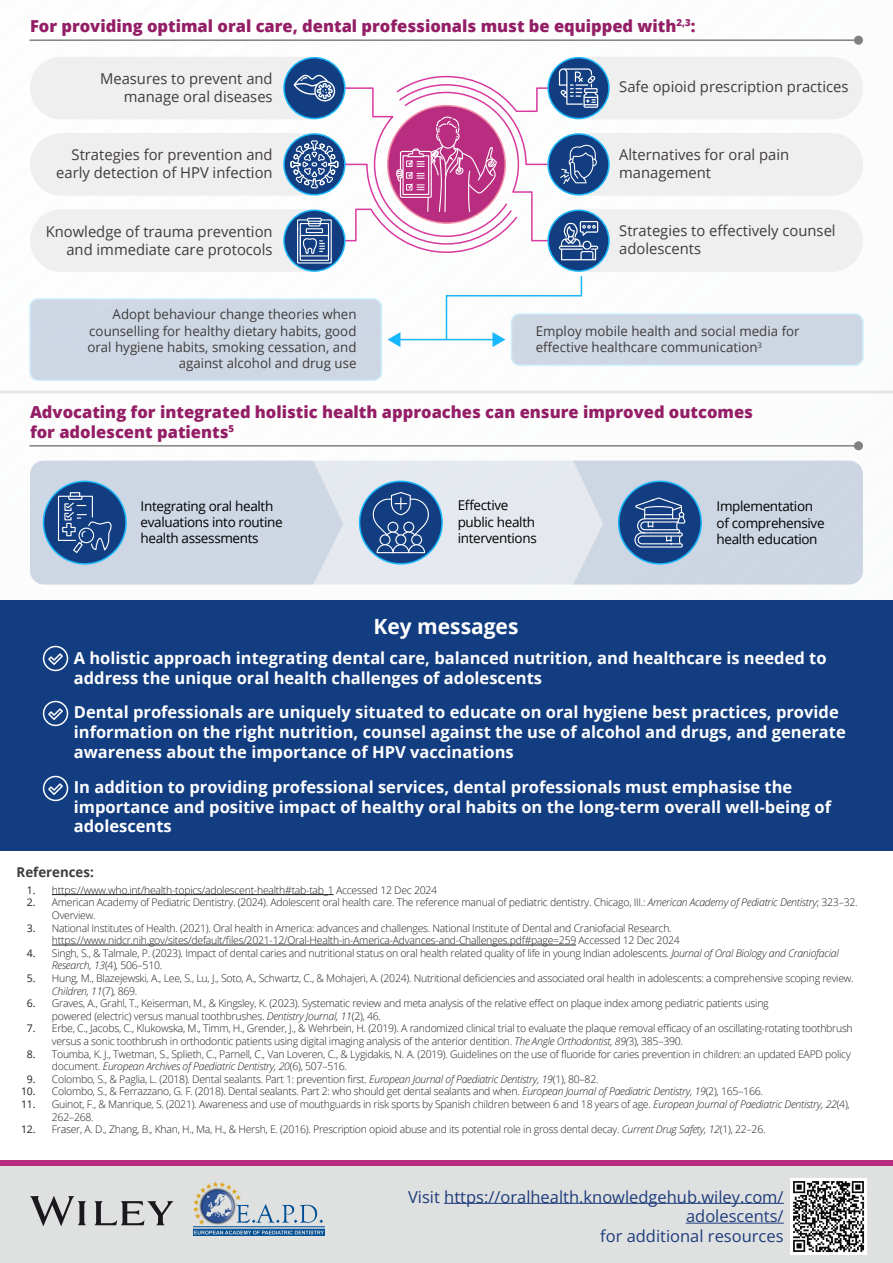
<style>
.page{position:relative;width:893px;height:1263px;background:#fff}
.page>*{position:absolute;margin:0;border:0;box-sizing:border-box;transform-origin:0 0}
.t1{font:700 21px "Open Sans";color:#fff}
.t2{font:700 16.5px/19.8px "Open Sans";color:#fff}
.t3{font:800 16.5px/19.8px "Open Sans";color:#941e66}
.t4{font:16.5px/19.8px "Open Sans";color:#1e3c7c;text-align:right}
.t5{font:15px/18px "Open Sans";color:#403c3a;text-align:right}
.t6{font:13.5px/16.2px "Open Sans";color:#403c3a;text-align:right}
.t7{font:13.5px/16.2px "Open Sans";letter-spacing:-.025em;color:#000}
.t8{font:700 13.5px "Open Sans";color:#403c3a}
.t9{font:300 10.5px/12.6px "Open Sans";letter-spacing:-.025em;color:#231f20}
.t10{font:10.5px/12.6px "Open Sans";color:#231f20}
.s1{font-style:italic}
</style>
<div class="page">
<div style="left:0;top:1163px;width:893px;height:100px;background:#dfe1e1"></div>
<div style="left:0;top:1160px;width:893px;height:6px;background:#b92d80"></div>
<svg style="left:94px;top:1201px;width:80px;height:24px"></svg>
<svg style="left:30px;top:1196px;width:56px;height:30px"></svg>
<hr style="left:52px;top:894px;width:282px;height:1px;background:#231f20">
<hr style="left:52px;top:945px;width:524px;height:1px;background:#231f20">
<div style="left:0;top:600px;width:893px;height:250px;background:#123d80"></div>
<hr style="left:0;top:390px;width:893px;height:3px;background:#e6e6e6">
<div style="left:43px;top:646px;width:25px;height:25px;border:1px solid #fff;border-radius:50%"></div>
<svg style="left:48px;top:653px;width:15px;height:12px"></svg>
<div style="left:43px;top:701px;width:25px;height:25px;border:1px solid #fff;border-radius:50%"></div>
<svg style="left:48px;top:708px;width:15px;height:12px"></svg>
<div style="left:43px;top:776px;width:25px;height:25px;border:1px solid #fff;border-radius:50%"></div>
<svg style="left:48px;top:783px;width:15px;height:12px"></svg>
<hr style="left:30px;top:39px;width:829px;height:2px;background:#818181">
<div style="left:854px;top:36px;width:9px;height:9px;background:#818181;border-radius:50%"></div>
<hr style="left:30px;top:445px;width:829px;height:2px;background:#818181">
<div style="left:854px;top:441px;width:9px;height:9px;background:#818181;border-radius:50%"></div>
<div style="left:30px;top:57px;width:315px;height:62px;background:#efefef;border-radius:31px"></div>
<div style="left:30px;top:133px;width:315px;height:63px;background:#efefef;border-radius:31px"></div>
<div style="left:30px;top:209px;width:315px;height:63px;background:#efefef;border-radius:31px"></div>
<div style="left:548px;top:57px;width:315px;height:62px;background:#efefef;border-radius:31px"></div>
<div style="left:548px;top:133px;width:315px;height:63px;background:#efefef;border-radius:31px"></div>
<div style="left:548px;top:209px;width:315px;height:63px;background:#efefef;border-radius:31px"></div>
<svg style="left:284px;top:58px;width:61px;height:61px"></svg>
<svg style="left:284px;top:134px;width:61px;height:61px"></svg>
<svg style="left:284px;top:210px;width:61px;height:61px"></svg>
<svg style="left:548px;top:58px;width:61px;height:61px"></svg>
<svg style="left:548px;top:134px;width:61px;height:61px"></svg>
<svg style="left:548px;top:210px;width:61px;height:61px"></svg>
<div style="left:30px;top:299px;width:351px;height:81px;background:#ced7e4;border-radius:8px"></div>
<div style="left:29px;top:298px;width:353px;height:83px;border:2px solid #18b7fb;border-radius:8px"></div>
<div style="left:511px;top:314px;width:352px;height:51px;background:#ced6e3;border-radius:8px"></div>
<div style="left:511px;top:313px;width:353px;height:53px;border:2px solid #18b7fb;border-radius:8px"></div>
<svg style="left:290px;top:39px;width:308px;height:308px"></svg>
<svg style="left:30px;top:461px;width:833px;height:124px;background:#b8c6d9"></svg>
<img style="left:194px;top:1181px;width:130px;height:54px">
<hr style="left:444px;top:1203px;width:340px;height:1px;background:#1e3c7c">
<hr style="left:686px;top:1223px;width:98px;height:1px;background:#1e3c7c">
<img style="left:790px;top:1178px;width:76px;height:76px">
<h2 class="t3" style="left:30px;top:15px;width:667px">For providing optimal oral care, dental professionals must be equipped with<sup>2,3</sup>:</h2>
<h3 class="t5" style="left:100px;top:69px;width:174px">Measures to prevent and manage oral diseases</h3>
<h3 class="t5" style="left:56px;top:145px;width:218px">Strategies for prevention and early detection of HPV infection</h3>
<h3 class="t5" style="left:46px;top:222px;width:228px">Knowledge of trauma prevention and immediate care protocols</h3>
<p class="t6" style="left:87px;top:306px;width:270px">Adopt behaviour change theories when counselling for healthy dietary habits, good oral hygiene habits, smoking cessation, and against alcohol and drug use</p>
<h3 class="t5" style="left:619px;top:77px;width:231px">Safe opioid prescription practices</h3>
<h3 class="t5" style="left:619px;top:145px;width:171px;text-align:left">Alternatives for oral pain management</h3>
<h3 class="t5" style="left:619px;top:221px;width:218px;text-align:left">Strategies to effectively counsel adolescents</h3>
<p class="t6" style="left:536px;top:323px;width:265px;text-align:left">Employ mobile health and social media for effective healthcare communication<sup>3</sup></p>
<h2 class="t3" style="left:30px;top:401px;width:724px">Advocating for integrated holistic health approaches can ensure improved outcomes for adolescent patients<sup>5</sup></h2>
<p class="t7" style="left:141px;top:497px;width:143px">Integrating oral health evaluations into routine health assessments</p>
<p class="t7" style="left:458px;top:497px;width:81px">Effective public health interventions</p>
<p class="t7" style="left:717px;top:498px;width:110px">Implementation of comprehensive health education</p>
<h1 class="t1" style="left:373px;top:612px;width:147px">Key messages</h1>
<h2 class="t2" style="left:74px;top:647px;width:754px">A holistic approach integrating dental care, balanced nutrition, and healthcare is needed to address the unique oral health challenges of adolescents</h2>
<p class="t2" style="left:74px;top:702px;width:773px">Dental professionals are uniquely situated to educate on oral hygiene best practices, provide information on the right nutrition, counsel against the use of alcohol and drugs, and generate awareness about the importance of HPV vaccinations</p>
<h2 class="t2" style="left:74px;top:776px;width:759px">In addition to providing professional services, dental professionals must emphasise the importance and positive impact of healthy oral habits on the long-term overall well-being of adolescents</h2>
<p class="t8" style="left:17px;top:862px;width:79px">References:</p>
<p class="t9" style="left:52px;top:883px;width:807px">https://www.who.int/health-topics/adolescent-health#tab-tab_1 Accessed 12 Dec 2024<br>American Academy of Pediatric Dentistry. (2024). Adolescent oral health care. The reference manual of pediatric dentistry. Chicago, III.: <span class="s1">American Academy of Pediatric Dentistry</span>; 323–32.<br>Overview.<br>National Institutes of Health. (2021). Oral health in America: advances and challenges. National Institute of Dental and Craniofacial Research. https://www.nidcr.nih.gov/sites/default/files/2021-12/Oral-Health-in-America-Advances-and-Challenges.pdf#page=259 Accessed 12 Dec 2024<br>Singh, S., &amp; Talmale, P. (2023). Impact of dental caries and nutritional status on oral health related quality of life in young Indian adolescents. <span class="s1">Journal of Oral Biology and Craniofacial Research, 13</span>(4), 506–510.<br>Hung, M., Blazejewski, A., Lee, S., Lu, J., Soto, A., Schwartz, C., &amp; Mohajeri, A. (2024). Nutritional deficiencies and associated oral health in adolescents: a comprehensive scoping review.<br><span class="s1">Children, 11</span>(7), 869.<br>Graves, A., Grahl, T., Keiserman, M., &amp; Kingsley, K. (2023). Systematic review and meta analysis of the relative effect on plaque index among pediatric patients using<br>powered (electric) versus manual toothbrushes. <span class="s1">Dentistry Journal, 11</span>(2), 46.<br>Erbe, C., Jacobs, C., Klukowska, M., Timm, H., Grender, J., &amp; Wehrbein, H. (2019). A randomized clinical trial to evaluate the plaque removal efficacy of an oscillating-rotating toothbrush versus a sonic toothbrush in orthodontic patients using digital imaging analysis of the anterior dentition. <span class="s1">The Angle Orthodontist, 89(</span>3), 385–390.<br>Toumba, K. J., Twetman, S., Splieth, C., Parnell, C., Van Loveren, C., &amp; Lygidakis, N. A. (2019). Guidelines on the use of fluoride for caries prevention in children: an updated EAPD policy document. <span class="s1">European Archives of Paediatric Dentistry, 20</span>(6), 507–516.<br>Colombo, S., &amp; Paglia, L. (2018). Dental sealants. Part 1: prevention first. <span class="s1">European Journal of Paediatric Dentistry, 19</span>(1), 80–82.<br>Colombo, S., &amp; Ferrazzano, G. F. (2018). Dental sealants. Part 2: who should get dental sealants and when. <span class="s1">European Journal of Paediatric Dentistry, 19</span>(2), 165–166.<br>Guinot, F., &amp; Manrique, S. (2021). Awareness and use of mouthguards in risk sports by Spanish children between 6 and 18 years of age. <span class="s1">European Journal of Paediatric Dentistry, 22</span>(4), 262–268.<br>Fraser, A. D., Zhang, B., Khan, H., Ma, H., &amp; Hersh, E. (2016). Prescription opioid abuse and its potential role in gross dental decay. <span class="s1">Current Drug Safety, 12</span>(1), 22–26.</p>
<p class="t10" style="left:27px;top:883px;width:10px">1.<br>2.</p>
<p class="t10" style="left:27px;top:921px;width:10px">3.</p>
<p class="t10" style="left:27px;top:946px;width:10px">4.</p>
<p class="t10" style="left:27px;top:972px;width:10px">5.</p>
<p class="t10" style="left:27px;top:997px;width:10px">6.</p>
<p class="t10" style="left:27px;top:1022px;width:10px">7.</p>
<p class="t10" style="left:27px;top:1047px;width:10px">8.</p>
<p class="t10" style="left:21px;top:1072px;width:16px;text-align:center">9.<br>10.<br>11.</p>
<p class="t10" style="left:21px;top:1123px;width:16px">12.</p>
<h2 class="t4" style="left:408px;top:1186px;width:377px">Visit https://oralhealth.knowledgehub.wiley.com/ adolescents/<br>for additional resources</h2>
</div>
